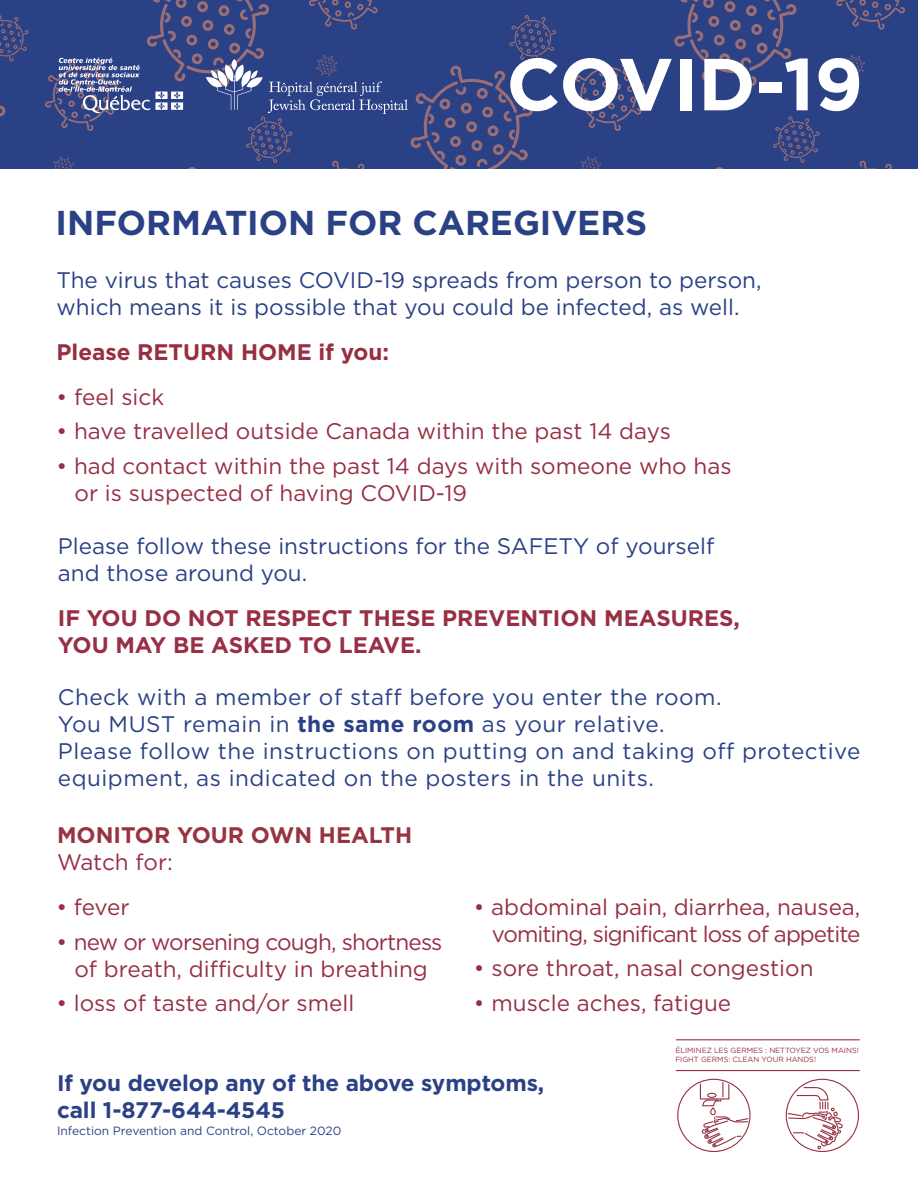
<style>
.page{position:relative;width:918px;height:1188px;background:#fff}
.page>*{position:absolute;margin:0;border:0;box-sizing:border-box;transform-origin:0 0}
.t1{font:700 73.5px "Gotham HTF";color:#fff}
.t2{font:700 34.5px "Gotham HTF";color:#2b4186}
.t3{font:22.5px/27px "Gotham HTF";color:#972f43}
.t4{font:22.5px/27px "Gotham HTF";letter-spacing:.02em;color:#2b4186}
.t5{font:22.5px/27px "Gotham HTF";color:#2b4186}
.t6{font:22.5px/27px "Gotham HTF";letter-spacing:-.045em;color:#972f43;text-align:right}
.t7{font:700 22.5px/27px "Gotham HTF";color:#982f43}
.t8{font:22.5px/27px "Gotham HTF";letter-spacing:-.02em;color:#972f43;text-align:center}
.t9{font:700 22.5px/27px "Gotham HTF";letter-spacing:-.005em;color:#2b4186}
.t10{font:700 22.5px "Gotham HTF";color:#972f43}
.t11{font:700 22.5px "Gotham HTF";color:#973442}
.t12{font:12px "Gotham HTF";color:#2b4186}
.t13{font:7.5px/9px "Gotham HTF";letter-spacing:-.005em;color:#963343}
.s1{font-weight:700}
</style>
<div class="page">
<svg style="left:0;top:0;width:918px;height:169px;background:#324484"></svg>
<svg style="left:59px;top:58px;width:124px;height:55px;background:#5e6a9c"></svg>
<svg style="left:702px;top:1116px;width:47px;height:32px"></svg>
<div style="left:677px;top:1079px;width:74px;height:73px;border:1px solid #963343;border-radius:50%"></div>
<svg style="left:699px;top:1082px;width:31px;height:25px"></svg>
<div style="left:707px;top:1093px;width:10px;height:5px;border:1px solid #963343;border-radius:50%"></div>
<div style="left:710px;top:1107px;width:6px;height:8px;border:1px solid #963343;border-radius:2px"></div>
<div style="left:786px;top:1079px;width:73px;height:73px;border:1px solid #963343;border-radius:50%"></div>
<svg style="left:787px;top:1086px;width:56px;height:63px"></svg>
<hr style="left:676px;top:1039px;width:183px;height:1px;background:#963343">
<hr style="left:676px;top:1070px;width:183px;height:1px;background:#963343">
<svg style="left:206px;top:59px;width:202px;height:55px;background:#465994"></svg>
<h1 class="t1" style="left:506px;top:42px;width:358px">COVID-19</h1>
<h2 class="t2" style="left:56px;top:203px;width:593px">INFORMATION FOR CAREGIVERS</h2>
<p class="t5" style="left:57px;top:266px;width:707px">The virus that causes COVID-19 spreads from person to person, which means it is possible that you could be infected, as well.</p>
<p class="t10" style="left:57px;top:339px;width:334px">Please RETURN HOME if you:</p>
<p class="t3" style="left:57px;top:383px;width:109px">• feel sick</p>
<p class="t3" style="left:57px;top:418px;width:616px">• have travelled outside Canada within the past 14 days</p>
<p class="t3" style="left:75px;top:452px;width:659px;text-indent:-18px">• had contact within the past 14 days with someone who has or is suspected of having COVID-19</p>
<p class="t5" style="left:58px;top:532px;width:658px">Please follow these instructions for the SAFETY of yourself and those around you.</p>
<p class="t7" style="left:58px;top:603px;width:684px">IF YOU DO NOT RESPECT THESE PREVENTION MEASURES,<br>YOU MAY BE ASKED TO LEAVE.</p>
<p class="t4" style="left:58px;top:683px;width:804px">Check with a member of staff before you enter the room.<br>You MUST remain in <span class="s1">the same room</span> as your relative.<br>Please follow the instructions on putting on and taking off protective equipment, as indicated on the posters in the units.</p>
<p class="t11" style="left:57px;top:822px;width:357px">MONITOR YOUR OWN HEALTH</p>
<p class="t3" style="left:57px;top:848px;width:117px">Watch for:</p>
<p class="t3" style="left:56px;top:893px;width:75px">• fever</p>
<p class="t8" style="left:56px;top:928px;width:388px">• new or worsening cough, shortness of breath, difficulty in breathing</p>
<p class="t3" style="left:56px;top:989px;width:299px">• loss of taste and/or smell</p>
<p class="t6" style="left:474px;top:893px;width:388px">• abdominal pain, diarrhea, nausea, vomiting, significant loss of appetite</p>
<p class="t3" style="left:474px;top:955px;width:341px">• sore throat, nasal congestion</p>
<p class="t3" style="left:474px;top:989px;width:259px">• muscle aches, fatigue</p>
<p class="t9" style="left:57px;top:1069px;width:489px">If you develop any of the above symptoms, call 1-877-644-4545</p>
<p class="t12" style="left:57px;top:1124px;width:286px">Infection Prevention and Control, October 2020</p>
<p class="t13" style="left:675px;top:1046px;width:185px">ÉLIMINEZ LES GERMES : NETTOYEZ VOS MAINS!<br>FIGHT GERMS: CLEAN YOUR HANDS!</p>
</div>
